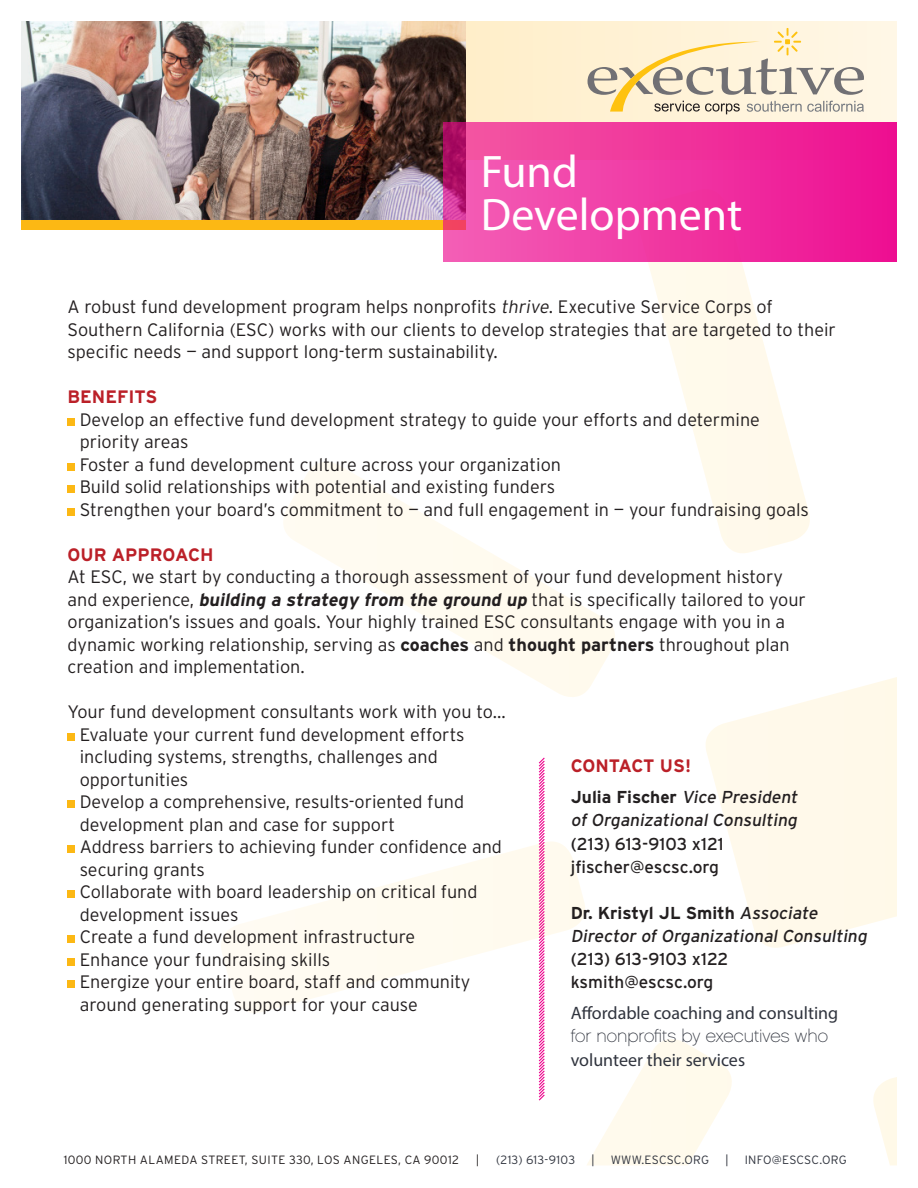
<style>
.page{position:relative;width:918px;height:1188px;background:#fff}
.page>*{position:absolute;margin:0;border:0;box-sizing:border-box;transform-origin:0 0}
.t1{font:45.75px "Myriad Pro";color:#fff}
.t2{font:300 18px/22.5px "Interstate";color:#231f20}
.t3{font:18px/23.1px "Myriad Pro";color:#30343e}
.t4{font:700 18px "Interstate";color:#bb2028}
.t5{font:italic 17.25px/23.1px "Interstate";color:#231f20}
.t6{font:17.25px "Interstate";color:#231f20}
.t7{font:300 12px "Interstate";letter-spacing:.03em;color:#231f20}
.t8{font:300 12px "Interstate";letter-spacing:.015em;color:#30343e}
.s1{font-style:italic}
.s2{font-weight:700;font-style:italic}
.s3{font-weight:700}
.s4{font-weight:700;font-style:normal}
.s5{font-family:"Chalet Paris Nineteen Sixty"}
</style>
<div class="page">
<svg style="left:283px;top:462px;width:332px;height:235px"></svg>
<svg style="left:587px;top:1039px;width:145px;height:126px"></svg>
<svg style="left:221px;top:842px;width:364px;height:171px;fill:#fffbf3"></svg>
<svg style="left:633px;top:261px;width:182px;height:292px;fill:#fffbf1"></svg>
<svg style="left:873px;top:1077px;width:24px;height:89px"></svg>
<svg style="left:706px;top:677px;width:191px;height:271px;fill:#fff9ea"></svg>
<svg style="left:466px;top:22px;width:430px;height:100px;background:#fef1d3"></svg>
<svg style="left:588px;top:28px;width:276px;height:86px;background:#ebdfc4"></svg>
<div style="left:68px;top:418px;width:7px;height:8px;background:#fcb814"></div>
<div style="left:68px;top:463px;width:7px;height:8px;background:#fcb814"></div>
<div style="left:68px;top:485px;width:7px;height:8px;background:#fcb814"></div>
<div style="left:68px;top:508px;width:7px;height:8px;background:#fcb814"></div>
<div style="left:68px;top:733px;width:7px;height:8px;background:#fcb814"></div>
<div style="left:68px;top:800px;width:7px;height:8px;background:#fcb814"></div>
<div style="left:68px;top:845px;width:7px;height:8px;background:#fcb814"></div>
<div style="left:68px;top:890px;width:7px;height:8px;background:#fcb814"></div>
<div style="left:68px;top:935px;width:7px;height:8px;background:#fcb814"></div>
<div style="left:68px;top:958px;width:7px;height:8px;background:#fcb814"></div>
<div style="left:68px;top:980px;width:7px;height:8px;background:#fcb814"></div>
<svg style="left:538px;top:757px;width:8px;height:344px"></svg>
<div style="left:22px;top:198px;width:444px;height:32px;background:#fcb814"></div>
<img style="left:22px;top:22px;width:444px;height:197px">
<svg style="left:443px;top:122px;width:453px;height:139px;background:#ee339e"></svg>
<p class="t1" style="left:481px;top:143px;width:99px">Fund</p>
<p class="t1" style="left:481px;top:187px;width:263px">Development</p>
<p class="t2" style="left:68px;top:295px;width:770px">A robust fund development program helps nonprofits <span class="s1">thrive</span>. Executive Service Corps of<br>Southern California (ESC) works with our clients to develop strategies that are targeted to their specific needs — and support long-term sustainability.</p>
<p class="t4" style="left:68px;top:387px;width:91px">BENEFITS</p>
<p class="t2" style="left:80px;top:408px;width:682px">Develop an effective fund development strategy to guide your efforts and determine priority areas</p>
<p class="t2" style="left:80px;top:453px;width:483px">Foster a fund development culture across your organization</p>
<p class="t2" style="left:80px;top:475px;width:477px">Build solid relationships with potential and existing funders</p>
<p class="t2" style="left:80px;top:498px;width:731px">Strengthen your board’s commitment to — and full engagement in — your fundraising goals</p>
<p class="t4" style="left:68px;top:544px;width:148px">OUR APPROACH</p>
<p class="t2" style="left:68px;top:565px;width:740px">At ESC, we start by conducting a thorough assessment of your fund development history and experience, <span class="s2">building a strategy from the ground up</span> that is specifically tailored to your organization’s issues and goals. Your highly trained ESC consultants engage with you in a dynamic working relationship, serving as <span class="s3">coaches</span> and <span class="s3">thought partners</span> throughout plan creation and implementation.</p>
<p class="t2" style="left:68px;top:700px;width:440px">Your fund development consultants work with you to…</p>
<p class="t2" style="left:80px;top:723px;width:386px">Evaluate your current fund development efforts including systems, strengths, challenges and opportunities</p>
<p class="t2" style="left:80px;top:790px;width:386px">Develop a comprehensive, results-oriented fund development plan and case for support</p>
<p class="t2" style="left:80px;top:835px;width:424px">Address barriers to achieving funder confidence and securing grants</p>
<p class="t2" style="left:80px;top:880px;width:399px">Collaborate with board leadership on critical fund development issues</p>
<p class="t2" style="left:80px;top:925px;width:337px">Create a fund development infrastructure</p>
<p class="t2" style="left:80px;top:948px;width:252px">Enhance your fundraising skills</p>
<p class="t2" style="left:80px;top:970px;width:392px">Energize your entire board, staff and community around generating support for your cause</p>
<p class="t4" style="left:571px;top:756px;width:122px">CONTACT US!</p>
<p class="t5" style="left:571px;top:786px;width:231px"><span class="s4">Julia Fischer</span> Vice President of Organizational Consulting</p>
<p class="t6" style="left:571px;top:834px;width:155px">(213) 613-9103 x121</p>
<p class="t6" style="left:571px;top:857px;width:150px">jfischer@escsc.org</p>
<p class="t5" style="left:571px;top:901px;width:301px"><span class="s4">Dr. Kristyl JL Smith</span> Associate<br>Director of Organizational Consulting</p>
<p class="t6" style="left:571px;top:949px;width:159px">(213) 613-9103 x122</p>
<p class="t6" style="left:571px;top:972px;width:144px">ksmith@escsc.org</p>
<p class="t3" style="left:571px;top:1001px;width:269px">Affordable coaching and consulting <span class="s5">for nonprofits by executives who </span>volunteer their services</p>
<p class="t7" style="left:64px;top:1153px;width:397px">1000 NORTH ALAMEDA STREET, SUITE 330, LOS ANGELES, CA 90012</p>
<p class="t7" style="left:476px;top:1153px;width:5px">|</p>
<p class="t8" style="left:496px;top:1153px;width:80px">(213) 613-9103</p>
<p class="t8" style="left:591px;top:1153px;width:5px">|</p>
<p class="t8" style="left:611px;top:1153px;width:100px">WWW.ESCSC.ORG</p>
<p class="t8" style="left:725px;top:1153px;width:5px">|</p>
<p class="t8" style="left:745px;top:1153px;width:103px">INFO@ESCSC.ORG</p>
</div>
